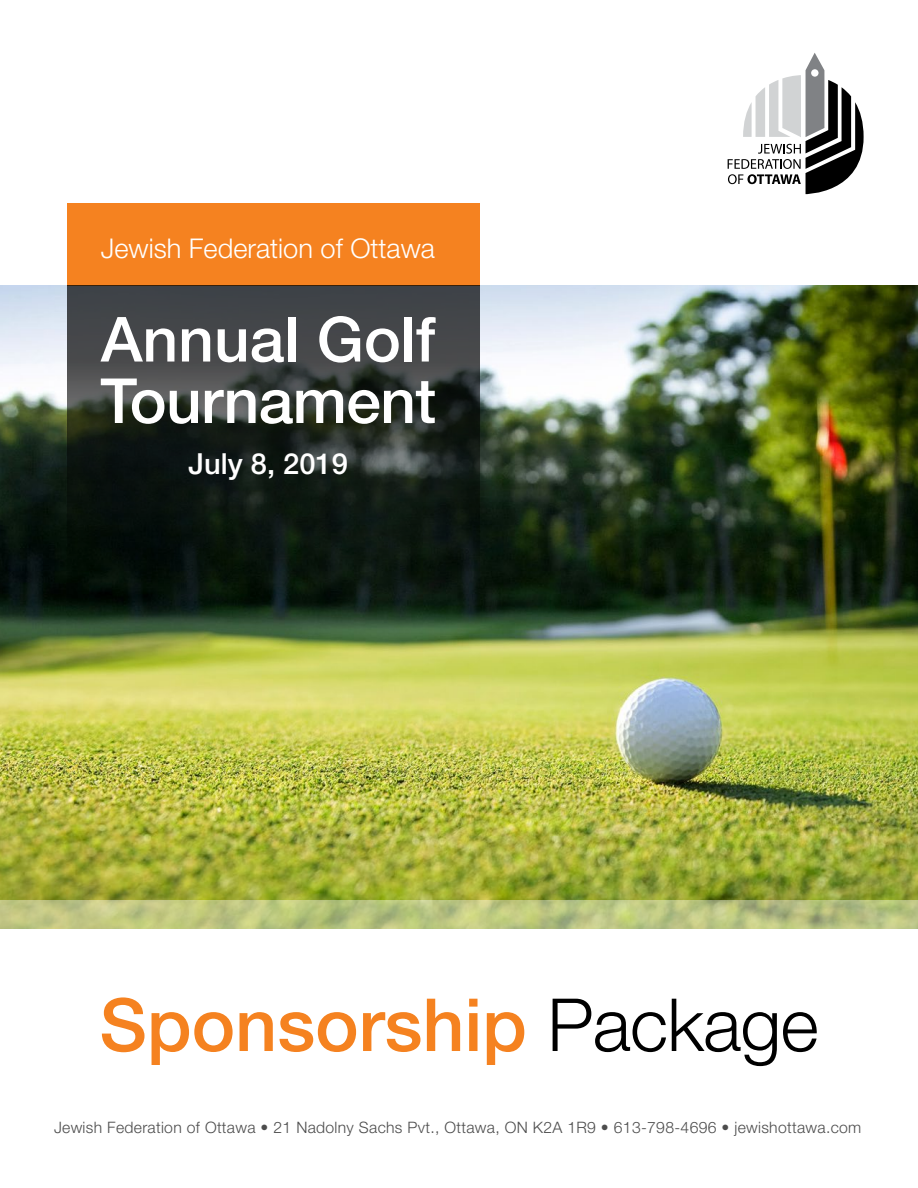
<style>
.page{position:relative;width:918px;height:1188px;background:#fff}
.page>*{position:absolute;margin:0;border:0;box-sizing:border-box;transform-origin:0 0}
.t1{font:500 73.2px "Helvetica Neue LT Std";color:#f58220}
.t2{font:500 62.25px/61.5px "Helvetica Neue LT Std";color:#fff}
.t3{font:500 29.1px "Helvetica Neue LT Std";color:#fff}
.t4{font:300 27.15px "Helvetica Neue LT Std";color:#fff}
.t5{font:300 15.75px "Helvetica Neue LT Std";letter-spacing:.02em;color:#4d4d4d}
.s1{font-weight:300;color:#000}
</style>
<div class="page">
<img style="left:0;top:900px;width:918px;height:29px">
<svg style="left:728px;top:53px;width:136px;height:141px"></svg>
<img style="left:0;top:286px;width:918px;height:614px">
<img style="left:68px;top:286px;width:412px;height:569px">
<div style="left:68px;top:203px;width:412px;height:83px;background:#f58220"></div>
<h3 class="t4" style="left:101px;top:232px;width:336px">Jewish Federation of Ottawa</h3>
<h2 class="t2" style="left:100px;top:308px;width:337px">Annual Golf<br>Tournament</h2>
<h3 class="t3" style="left:188px;top:446px;width:161px">July 8, 2019</h3>
<h1 class="t1" style="left:99px;top:981px;width:721px">Sponsorship <span class="s1">Package</span></h1>
<p class="t5" style="left:54px;top:1118px;width:809px">Jewish Federation of Ottawa • 21 Nadolny Sachs Pvt., Ottawa, ON K2A 1R9 • 613-798-4696 • jewishottawa.com</p>
</div>
